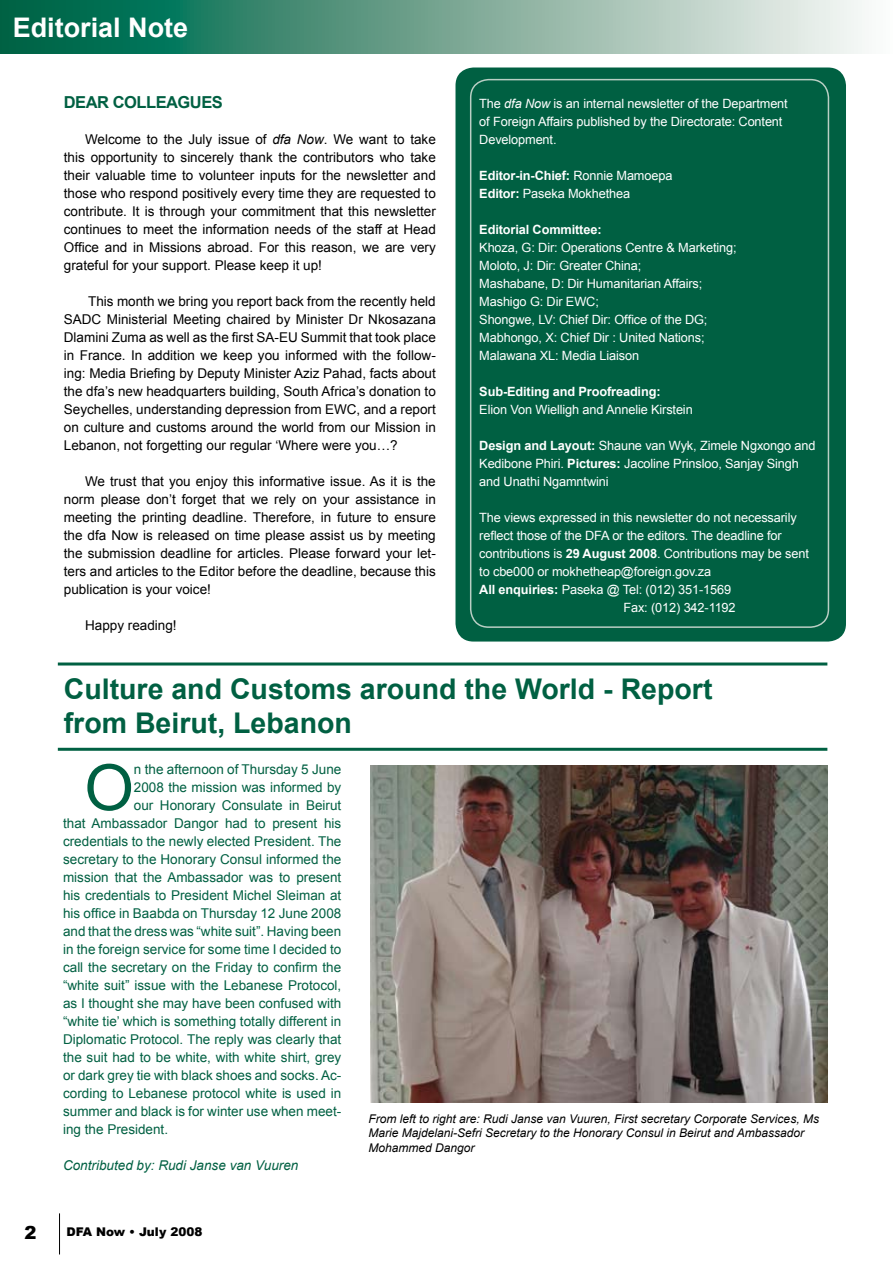
<style>
.page{position:relative;width:893px;height:1263px;background:#fff}
.page>*{position:absolute;margin:0;border:0;box-sizing:border-box;transform-origin:0 0}
.t1{font:63.75px "Arial";color:#006042}
.t2{font:700 28.5px/34.2px "Arial";color:#006042}
.t3{font:700 27px "Arial";color:#fff}
.t4{font:700 16.5px "Arial";letter-spacing:-.03em;color:#006042}
.t5{font:13.5px/18px "Arial";color:#000;text-align:justify}
.t6{font:13.5px "Arial";color:#006042}
.t7{font:italic 13.5px "Arial";color:#006042}
.t8{font:12.75px/18px "Arial";letter-spacing:-.01em;color:#fff}
.t9{font:700 12.75px "Arial";letter-spacing:-.01em;color:#fff}
.t10{font:italic 12px/14.4px "Arial";color:#000}
.t11{font:900 12px "Arial";color:#000}
.s1{font-style:italic}
.s2{font-weight:700}
</style>
<div class="page">
<hr style="left:59px;top:1213px;width:1px;height:41px;background:#000">
<svg style="left:0;top:0;width:862px;height:54px;background:#6ea593"></svg>
<div style="left:455px;top:68px;width:391px;height:573px;background:#006042;border-radius:18px"></div>
<div style="left:470px;top:79px;width:359px;height:549px;border:2px solid #b9cfc4;border-radius:18px"></div>
<img style="left:371px;top:765px;width:456px;height:338px">
<hr style="left:58px;top:662px;width:769px;height:3px;background:#006042">
<hr style="left:58px;top:748px;width:769px;height:3px;background:#006042">
<h3 class="t3" style="left:13px;top:12px;width:177px">Editorial Note</h3>
<p class="t4" style="left:64px;top:93px;width:160px">Dear Colleagues</p>
<p class="t5" style="left:64px;top:130px;width:373px;text-indent:21px">Welcome to the July issue of <span class="s1">dfa Now</span>. We want to take this opportunity to sincerely thank the contributors who take their valuable time to volunteer inputs for the newsletter and those who respond positively every time they are requested to contribute. It is through your commitment that this newsletter continues to meet the information needs of the staff at Head Office and in Missions abroad. For this reason, we are very grateful for your support. Please keep it up!</p>
<p class="t5" style="left:64px;top:292px;width:373px;text-indent:24px">This month we bring you report back from the recently held SADC Ministerial Meeting chaired by Minister Dr Nkosazana Dlamini Zuma as well as the first SA-EU Summit that took place in France. In addition we keep you informed with the follow&shy;ing: Media Briefing by Deputy Minister Aziz Pahad, facts about the dfa’s new headquarters building, South Africa’s donation to Seychelles, understanding depression from EWC, and a report on culture and customs around the world from our Mission in Lebanon, not forgetting our regular ‘Where were you…?</p>
<p class="t5" style="left:64px;top:472px;width:373px;text-indent:21px">We trust that you enjoy this informative issue. As it is the norm please don’t forget that we rely on your assistance in meeting the printing deadline. Therefore, in future to ensure the dfa Now is released on time please assist us by meeting the submission deadline for articles. Please forward your let&shy;ters and articles to the Editor before the deadline, because this publication is your voice!</p>
<p class="t5" style="left:85px;top:616px;width:93px">Happy reading!</p>
<p class="t8" style="left:479px;top:95px;width:310px">The <span class="s1">dfa Now</span> is an internal newsletter of the Department of Foreign Affairs published by the Directorate: Content<br>Development.</p>
<p class="t8" style="left:479px;top:167px;width:195px"><span class="s2">Editor-in-Chief:</span> Ronnie Mamoepa<br><span class="s2">Editor:</span> Paseka Mokhethea</p>
<p class="t9" style="left:479px;top:222px;width:124px">Editorial Committee:</p>
<p class="t8" style="left:479px;top:239px;width:259px">Khoza, G: Dir: Operations Centre &amp; Marketing; Moloto, J: Dir: Greater China;<br>Mashabane, D: Dir Humanitarian Affairs; Mashigo G: Dir EWC;<br>Shongwe, LV: Chief Dir: Office of the DG; Mabhongo, X: Chief Dir : United Nations; Malawana XL: Media Liaison</p>
<p class="t9" style="left:479px;top:384px;width:183px">Sub-Editing and Proofreading:</p>
<p class="t8" style="left:479px;top:401px;width:215px">Elion Von Wielligh and Annelie Kirstein</p>
<p class="t8" style="left:479px;top:437px;width:338px"><span class="s2">Design and Layout:</span> Shaune van Wyk, Zimele Ngxongo and<br>Kedibone Phiri. <span class="s2">Pictures:</span> Jacoline Prinsloo, Sanjay Singh and Unathi Ngamntwini</p>
<p class="t8" style="left:479px;top:509px;width:319px">The views expressed in this newsletter do not necessarily</p>
<p class="t8" style="left:479px;top:527px;width:304px">reflect those of the DFA or the editors. The deadline for</p>
<p class="t8" style="left:479px;top:545px;width:331px">contributions is <span class="s2">29 August 2008</span>. Contributions may be sent</p>
<p class="t8" style="left:479px;top:563px;width:233px">to cbe000 or mokhetheap@foreign.gov.za</p>
<p class="t8" style="left:479px;top:581px;width:253px"><span class="s2">All enquiries:</span> Paseka @ Tel: (012) 351-1569</p>
<p class="t8" style="left:623px;top:599px;width:114px">Fax: (012) 342-1192</p>
<h2 class="t2" style="left:64px;top:671px;width:650px">Culture and Customs around the World - Report from Beirut, Lebanon</h2>
<h1 class="t1" style="left:84px;top:752px;width:51px">O</h1>
<p class="t6" style="left:134px;top:762px;width:209px">n the afternoon of Thursday 5 June</p>
<p class="t6" style="left:134px;top:780px;width:209px">2008 the mission was informed by</p>
<p class="t6" style="left:134px;top:798px;width:209px">our Honorary Consulate in Beirut</p>
<p class="t6" style="left:63px;top:816px;width:280px">that Ambassador Dangor had to present his</p>
<p class="t6" style="left:63px;top:834px;width:280px">credentials to the newly elected President. The</p>
<p class="t6" style="left:63px;top:852px;width:280px">secretary to the Honorary Consul informed the</p>
<p class="t6" style="left:63px;top:870px;width:280px">mission that the Ambassador was to present</p>
<p class="t6" style="left:63px;top:888px;width:280px">his credentials to President Michel Sleiman at</p>
<p class="t6" style="left:63px;top:906px;width:280px">his office in Baabda on Thursday 12 June 2008</p>
<p class="t6" style="left:63px;top:924px;width:280px">and that the dress was “white suit”. Having been</p>
<p class="t6" style="left:63px;top:942px;width:280px">in the foreign service for some time I decided to</p>
<p class="t6" style="left:63px;top:960px;width:280px">call the secretary on the Friday to confirm the</p>
<p class="t6" style="left:63px;top:978px;width:280px">“white suit” issue with the Lebanese Protocol,</p>
<p class="t6" style="left:63px;top:996px;width:280px">as I thought she may have been confused with</p>
<p class="t6" style="left:63px;top:1014px;width:280px">“white tie’ which is something totally different in</p>
<p class="t6" style="left:63px;top:1032px;width:280px">Diplomatic Protocol. The reply was clearly that</p>
<p class="t6" style="left:63px;top:1050px;width:280px">the suit had to be white, with white shirt, grey</p>
<p class="t6" style="left:63px;top:1068px;width:280px">or dark grey tie with black shoes and socks. Ac-</p>
<p class="t6" style="left:63px;top:1086px;width:280px">cording to Lebanese protocol white is used in</p>
<p class="t6" style="left:63px;top:1104px;width:280px">summer and black is for winter use when meet-</p>
<p class="t6" style="left:63px;top:1122px;width:107px">ing the President.</p>
<p class="t7" style="left:63px;top:1158px;width:237px">Contributed by: Rudi Janse van Vuuren</p>
<p class="t11" style="left:67px;top:1225px;width:137px">DFA Now • July 2008</p>
<p class="t10" style="left:368px;top:1111px;width:452px">From left to right are: Rudi Janse van Vuuren, First secretary Corporate Services, Ms<br>Marie Majdelani-Sefri Secretary to the Honorary Consul in Beirut and Ambassador<br>Mohammed Dangor</p>
</div>
